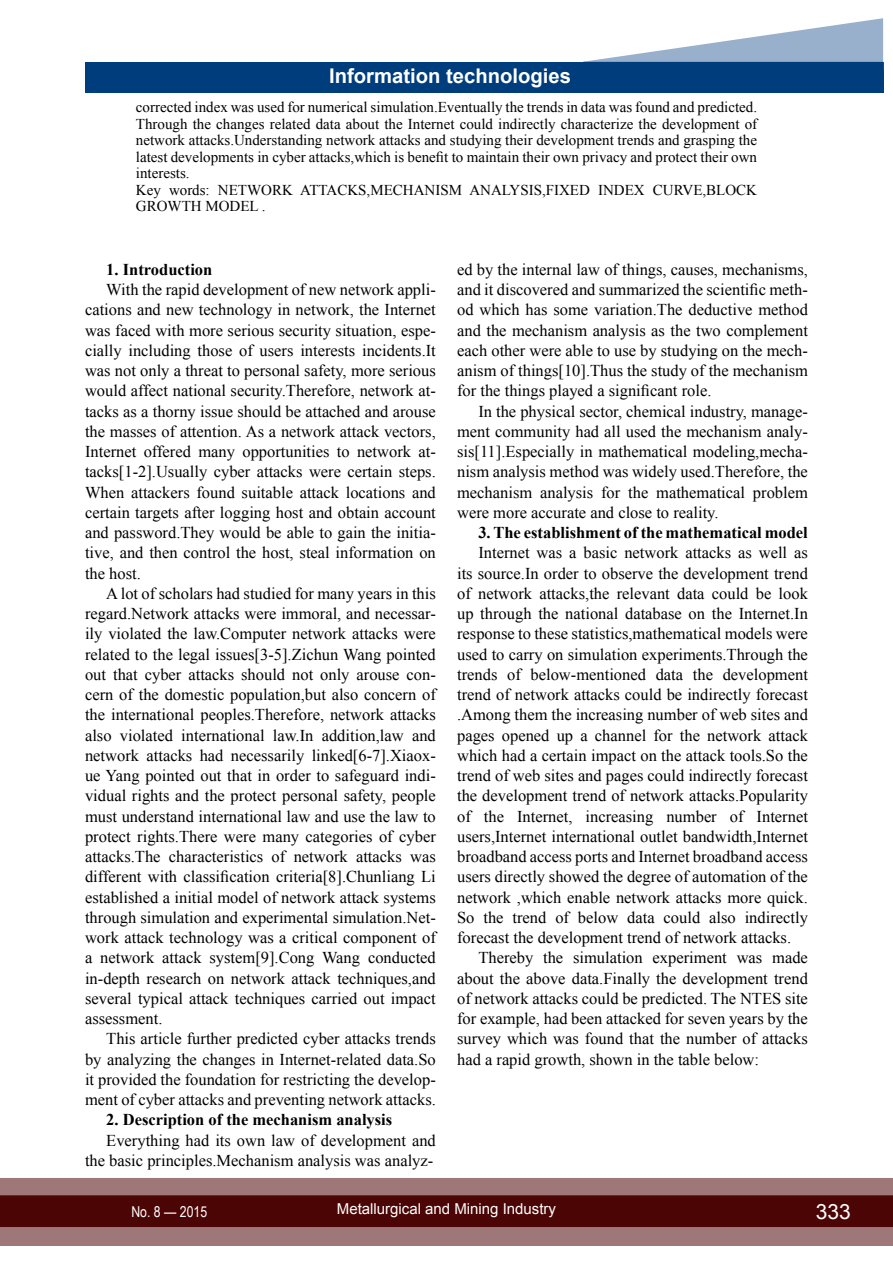
<style>
.page{position:relative;width:893px;height:1263px;background:#fff}
.page>*{position:absolute;margin:0;border:0;box-sizing:border-box;transform-origin:0 0}
.t1{font:21px "Arial";color:#fff}
.t2{font:700 20.25px "Arial";color:#fff}
.t3{font:16.5px/20.2px "Times New Roman";color:#000;text-align:justify}
.t4{font:700 16.5px "Times New Roman";color:#000}
.t5{font:15px/16.5px "Times New Roman";color:#000}
.t6{font:15px "Arial";color:#fff}
.t7{font:15px "Arial Narrow";color:#fff}
</style>
<div class="page">
<div style="left:0;top:1178px;width:893px;height:68px;background:#9e7878"></div>
<div style="left:0;top:1195px;width:893px;height:32px;background:#4c0505;border:2px solid #4c0505"></div>
<div style="left:85px;top:62px;width:798px;height:30px;background:#003d7d"></div>
<svg style="left:583px;top:18px;width:300px;height:44px"></svg>
<p class="t2" style="left:329px;top:62px;width:243px">Information technologies</p>
<p class="t5" style="left:136px;top:99px;width:623px">corrected index was used for numerical simulation.Eventually the trends in data was found and predicted.<br>Through the changes related data about the Internet could indirectly characterize the development of network attacks.Understanding network attacks and studying their development trends and grasping the latest developments in cyber attacks,which is benefit to maintain their own privacy and protect their own interests.<br>Key words: Network</p>
<p class="t5" style="left:300px;top:181px;width:20px">Attacks</p>
<p class="t5" style="left:367px;top:181px;width:28px">,Mechanism</p>
<p class="t5" style="left:469px;top:181px;width:145px">Analysis ,Fixed Inde</p>
<p class="t5" style="left:634px;top:181px;width:103px">x Curve,Block</p>
<p class="t5" style="left:136px;top:198px;width:12px">growth</p>
<p class="t5" style="left:205px;top:198px;width:25px">Mode</p>
<p class="t5" style="left:250px;top:198px;width:18px">l .</p>
<p class="t4" style="left:106px;top:258px;width:108px">1. Introduction</p>
<p class="t3" style="left:85px;top:279px;width:352px;text-indent:21px">With the rapid development of new network appli&shy;cations and new technology in network, the Internet was faced with more serious security situation, espe&shy;cially including those of users interests incidents.It was not only a threat to personal safety, more serious would affect national security.Therefore, network at&shy;tacks as a thorny issue should be attached and arouse the masses of attention. As a network attack vectors, Internet offered many opportunities to network at&shy;tacks[1-2].Usually cyber attacks were certain steps.<br>When attackers found suitable attack locations and certain targets after logging host and obtain account and password.They would be able to gain the initia&shy;tive, and then control the host, steal information on the host.</p>
<p class="t3" style="left:85px;top:583px;width:352px;text-indent:21px">A lot of scholars had studied for many years in this regard.Network attacks were immoral, and necessar&shy;ily violated the law.Computer network attacks were related to the legal issues[3-5].Zichun Wang pointed out that cyber attacks should not only arouse con&shy;cern of the domestic population,but also concern of the international peoples.Therefore, network attacks also violated international law.In addition,law and network attacks had necessarily linked[6-7].Xiaox&shy;ue Yang pointed out that in order to safeguard indi&shy;vidual rights and the protect personal safety, people must understand international law and use the law to protect rights.There were many categories of cyber attacks.The characteristics of network attacks was different with classification criteria[8].Chunliang Li established a initial model of network attack systems through simulation and experimental simulation.Net&shy;work attack technology was a critical component of a network attack system[9].Cong Wang conducted in-depth research on network attack techniques,and several typical attack techniques carried out impact assessment.</p>
<p class="t3" style="left:85px;top:1028px;width:352px;text-indent:21px">This article further predicted cyber attacks trends by analyzing the changes in Internet-related data.So it provided the foundation for restricting the develop&shy;ment of cyber attacks and preventing network attacks.</p>
<p class="t4" style="left:106px;top:1108px;width:287px">2. Description of the mechanism analysis</p>
<p class="t3" style="left:85px;top:1129px;width:352px;text-align:right">Everything had its own law of development and the basic principles.Mechanism analysis was analyz-</p>
<p class="t3" style="left:457px;top:259px;width:352px">ed by the internal law of things, causes, mechanisms, and it discovered and summarized the scientific meth&shy;od which has some variation.The deductive method and the mechanism analysis as the two complement each other were able to use by studying on the mech&shy;anism of things[10].Thus the study of the mechanism for the things played a significant role.</p>
<p class="t3" style="left:457px;top:401px;width:352px;text-indent:21px">In the physical sector, chemical industry, manage&shy;ment community had all used the mechanism analy&shy;sis[11].Especially in mathematical modeling,mecha&shy;nism analysis method was widely used.Therefore, the mechanism analysis for the mathematical problem were more accurate and close to reality.</p>
<p class="t4" style="left:478px;top:521px;width:331px">3. The establishment of the mathematical model</p>
<p class="t3" style="left:457px;top:542px;width:352px;text-indent:21px">Internet was a basic network attacks as well as its source.In order to observe the development trend of network attacks,the relevant data could be look up through the national database on the Internet.In response to these statistics,mathematical models were used to carry on simulation experiments.Through the trends of below-mentioned data the development trend of network attacks could be indirectly forecast .Among them the increasing number of web sites and pages opened up a channel for the network attack which had a certain impact on the attack tools.So the trend of web sites and pages could indirectly forecast the development trend of network attacks.Popularity of the Internet, increasing number of Internet users,Internet international outlet bandwidth,Internet broadband access ports and Internet broadband access users directly showed the degree of automation of the network ,which enable network attacks more quick.<br>So the trend of below data could also indirectly forecast the development trend of network attacks.</p>
<p class="t3" style="left:457px;top:947px;width:352px;text-indent:21px">Thereby the simulation experiment was made about the above data.Finally the development trend of network attacks could be predicted. The NTES site for example, had been attacked for seven years by the survey which was found that the number of attacks had a rapid growth, shown in the table below:</p>
<p class="t7" style="left:131px;top:1200px;width:77px">No. 8 — 2015</p>
<p class="t6" style="left:337px;top:1199px;width:221px">Metallurgical and Mining Industry</p>
<p class="t1" style="left:816px;top:1197px;width:37px">333</p>
</div>
